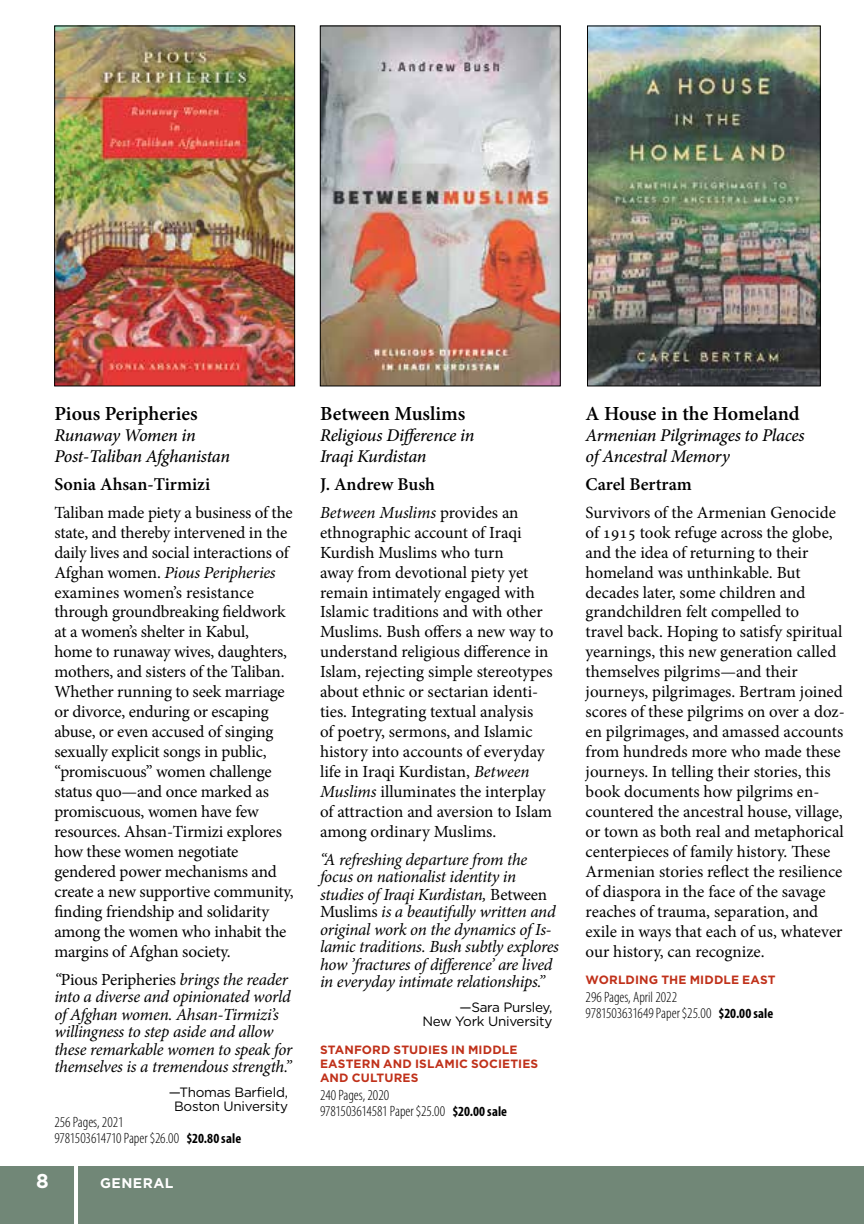
<style>
.page{position:relative;width:864px;height:1224px;background:#fff}
.page>*{position:absolute;margin:0;border:0;box-sizing:border-box;transform-origin:0 0}
.t1{font:600 20px "Minion Pro";color:#000}
.t2{font:700 20px "Gotham";color:#fff}
.t3{font:italic 500 18px/21px "Minion Pro";letter-spacing:-.02em;color:#000}
.t4{font:600 18px "Minion Pro";color:#000}
.t5{font:17px/20px "Minion Pro";letter-spacing:-.005em;color:#000}
.t6{font:italic 17px/17.4px "Minion Pro";letter-spacing:-.02em;color:#000}
.t7{font:300 condensed 15px/16px "Myriad Pro";color:#000}
.t8{font:700 14px "Gotham";letter-spacing:.035em;color:#fff}
.t9{font:13.6px/14px "Gotham";letter-spacing:-.02em;color:#000;text-align:right}
.t10{font:700 12px/14px "Gotham";letter-spacing:.01em;color:#c0311a}
.s1{font-style:italic}
.s2{font-style:normal}
.s3{font-weight:700;font-size:14px}
</style>
<div class="page">
<div style="left:0;top:1166px;width:864px;height:58px;background:#718777"></div>
<hr style="left:74px;top:1165px;width:4px;height:59px;background:#fff">
<img style="left:322px;top:28px;width:237px;height:356px">
<div style="left:320px;top:26px;width:241px;height:360px;border:1px solid #000"></div>
<img style="left:56px;top:28px;width:237px;height:356px">
<div style="left:54px;top:26px;width:241px;height:360px;border:1px solid #000"></div>
<img style="left:589px;top:28px;width:230px;height:356px">
<div style="left:587px;top:26px;width:234px;height:360px;border:1px solid #000"></div>
<p class="t1" style="left:54px;top:399px;width:145px">Pious Peripheries</p>
<p class="t3" style="left:54px;top:424px;width:177px">Runaway Women in<br>Post-Taliban Afghanistan</p>
<p class="t4" style="left:54px;top:471px;width:157px">Sonia Ahsan-Tirmizi</p>
<p class="t5" style="left:54px;top:502px;width:241px">Taliban made piety a business of the state, and thereby intervened in the daily lives and social interactions of<br>Afghan women. <span class="s1">Pious Peripheries </span>examines women’s resistance through groundbreaking fieldwork at a women’s shelter in Kabul,<br>home to runaway wives, daughters, mothers, and sisters of the Taliban.<br>Whether running to seek marriage or divorce, enduring or escaping abuse, or even accused of singing sexually explicit songs in public, “promiscuous” women challenge status quo—and once marked as promiscuous, women have few resources. Ahsan-Tirmizi explores how these women negotiate gendered power mechanisms and create a new supportive community, finding friendship and solidarity among the women who inhabit the margins of Afghan society.</p>
<p class="t6" style="left:54px;top:971px;width:239px">“<span class="s2">Pious Peripheries</span> brings the reader into a diverse and opinionated world of Afghan women. Ahsan-Tirmizi’s willingness to step aside and allow these remarkable women to speak for themselves is a tremendous strength.”</p>
<p class="t9" style="left:169px;top:1084px;width:121px;text-align:center">—Thomas Barfield,<br>Boston University</p>
<p class="t7" style="left:54px;top:1113px;width:188px">256 Pages, 2021<br>9781503614710 Paper $26.00 <span class="s3">$20.80 sale</span></p>
<p class="t2" style="left:36px;top:1169px;width:14px">8</p>
<p class="t8" style="left:100px;top:1175px;width:75px">GENERAL</p>
<p class="t1" style="left:320px;top:399px;width:147px">Between Muslims</p>
<p class="t3" style="left:320px;top:424px;width:156px">Religious Difference in<br>Iraqi Kurdistan</p>
<p class="t4" style="left:320px;top:471px;width:116px">J. Andrew Bush</p>
<p class="t5" style="left:320px;top:502px;width:235px"><span class="s1">Between Muslims</span> provides an ethnographic account of Iraqi<br>Kurdish Muslims who turn<br>away from devotional piety yet remain intimately engaged with<br>Islamic traditions and with other<br>Muslims. Bush offers a new way to understand religious difference in<br>Islam, rejecting simple stereotypes about ethnic or sectarian identi&shy;ties. Integrating textual analysis<br>of poetry, sermons, and Islamic history into accounts of everyday life in Iraqi Kurdistan, <span class="s1">Between<br>Muslims</span> illuminates the interplay of attraction and aversion to Islam among ordinary Muslims.</p>
<p class="t6" style="left:320px;top:851px;width:240px">“A refreshing departure from the focus on nationalist identity in studies of Iraqi Kurdistan, <span class="s2">Between Muslims</span> is a beautifully written and original work on the dynamics of Is&shy;lamic traditions. Bush subtly explores how ’fractures of difference’ are lived in everyday intimate relationships.”</p>
<p class="t9" style="left:422px;top:999px;width:132px">—Sara Pursley,<br>New York University</p>
<p class="t10" style="left:320px;top:1042px;width:220px">STANFORD STUDIES IN MIDDLE<br>EASTERN AND ISLAMIC SOCIETIES<br>AND CULTURES</p>
<p class="t7" style="left:320px;top:1086px;width:189px">240 Pages, 2020<br>9781503614581 Paper $25.00 <span class="s3">$20.00 sale</span></p>
<p class="t1" style="left:586px;top:399px;width:216px">A House in the Homeland</p>
<p class="t3" style="left:586px;top:424px;width:221px">Armenian Pilgrimages to Places of Ancestral Memory</p>
<p class="t4" style="left:586px;top:471px;width:108px">Carel Bertram</p>
<p class="t5" style="left:586px;top:502px;width:261px">Survivors of the Armenian Genocide of 1915 took refuge across the globe, and the idea of returning to their homeland was unthinkable. But decades later, some children and grandchildren felt compelled to<br>travel back. Hoping to satisfy spiritual yearnings, this new generation called themselves pilgrims—and their journeys, pilgrimages. Bertram joined scores of these pilgrims on over a doz&shy;en pilgrimages, and amassed accounts from hundreds more who made these journeys. In telling their stories, this book documents how pilgrims en&shy;countered the ancestral house, village, or town as both real and metaphorical centerpieces of family history. These Armenian stories reflect the resilience of diaspora in the face of the savage reaches of trauma, separation, and exile in ways that each of us, whatever our history, can recognize.</p>
<p class="t10" style="left:586px;top:972px;width:192px">WORLDING THE MIDDLE EAST</p>
<p class="t7" style="left:586px;top:988px;width:189px">296 Pages, April 2022<br>9781503631649 Paper $25.00 <span class="s3">$20.00 sale</span></p>
</div>
